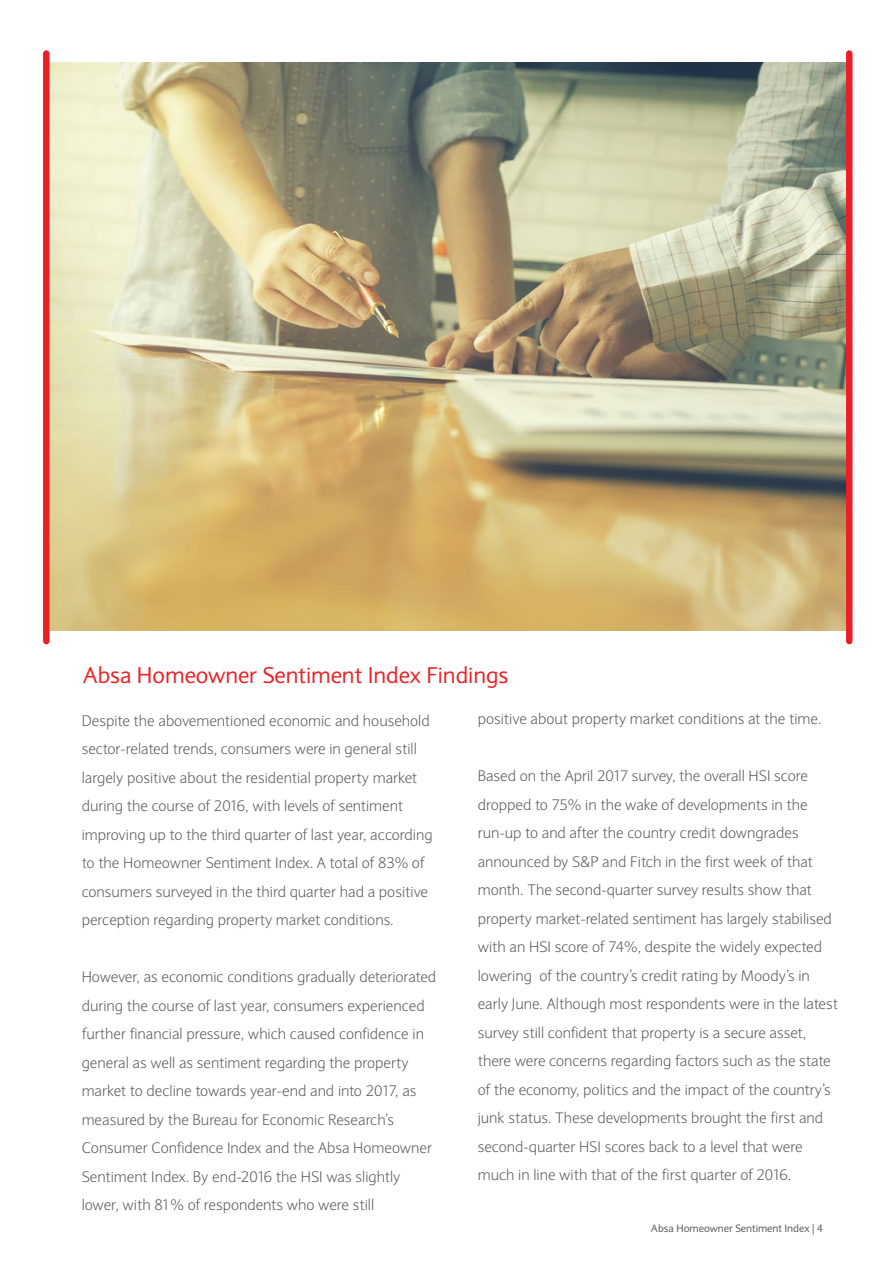
<style>
.page{position:relative;width:893px;height:1263px;background:#fff}
.page>*{position:absolute;margin:0;border:0;box-sizing:border-box;transform-origin:0 0}
.t1{font:22.35px "Expert Sans";color:#eb2227}
.t2{font:300 15px/28.5px "Expert Sans";color:#595a5c}
.t3{font:10.5px "Expert Sans";color:#58595b}
</style>
<div class="page">
<img style="left:50px;top:62px;width:796px;height:568px">
<div style="left:43px;top:53px;width:7px;height:588px;background:#ed1d24"></div>
<div style="left:846px;top:53px;width:6px;height:588px;background:#ed1d24"></div>
<h1 class="t1" style="left:83px;top:661px;width:427px">Absa Homeowner Sentiment Index Findings</h1>
<p class="t2" style="left:82px;top:706px;width:352px">Despite the abovementioned economic and household sector-related trends, consumers were in general still largely positive about the residential property market during the course of 2016, with levels of sentiment improving up to the third quarter of last year, according to the Homeowner Sentiment Index. A total of 83% of consumers surveyed in the third quarter had a positive perception regarding property market conditions.</p>
<p class="t2" style="left:82px;top:962px;width:356px">However, as economic conditions gradually deteriorated during the course of last year, consumers experienced further financial pressure, which caused confidence in general as well as sentiment regarding the property market to decline towards year-end and into 2017, as measured by the Bureau for Economic Research’s Consumer Confidence Index and the Absa Homeowner Sentiment Index. By end-2016 the HSI was slightly lower, with 81% of respondents who were still</p>
<p class="t2" style="left:478px;top:704px;width:345px">positive about property market conditions at the time.</p>
<p class="t2" style="left:478px;top:761px;width:362px">Based on the April 2017 survey, the overall HSI score dropped to 75% in the wake of developments in the run-up to and after the country credit downgrades announced by S&amp;P and Fitch in the first week of that month. The second-quarter survey results show that property market-related sentiment has largely stabilised with an HSI score of 74%, despite the widely expected lowering of the country’s credit rating by Moody’s in early June. Although most respondents were in the latest survey still confident that property is a secure asset, there were concerns regarding factors such as the state of the economy, politics and the impact of the country’s junk status. These developments brought the first and second-quarter HSI scores back to a level that were much in line with that of the first quarter of 2016.</p>
<p class="t3" style="left:651px;top:1222px;width:173px">Absa Homeowner Sentiment Index | 4</p>
</div>
